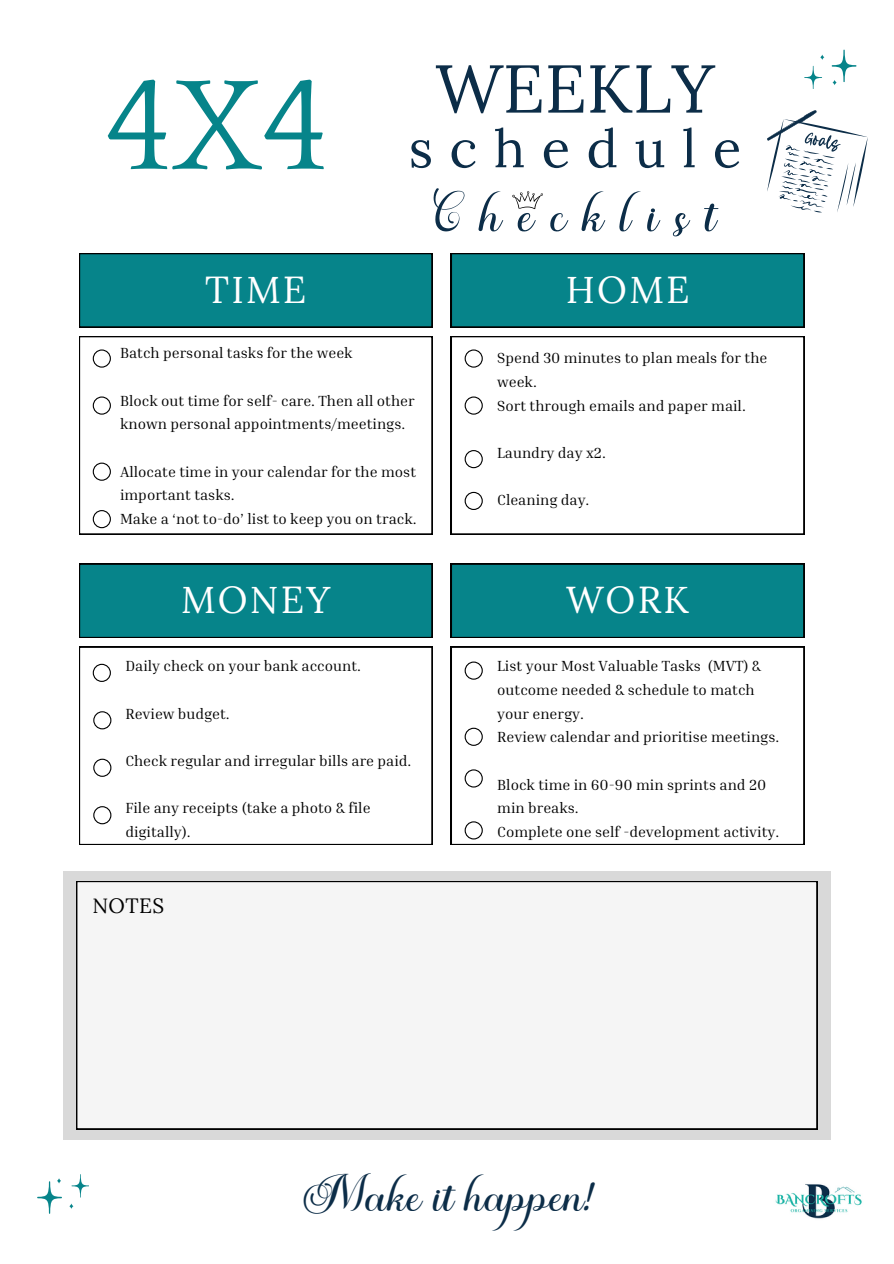
<style>
.page{position:relative;width:894px;height:1264px;background:#fff}
.page>*{position:absolute;margin:0;border:0;box-sizing:border-box;transform-origin:0 0}
.t1{font:133.65px "Quattrocento";color:#06848a}
.t2{font:67.5px "Lora";color:#0c2d48}
.t3{font:52.5px "Autumn Flowers";letter-spacing:.31em;color:#0c2d48}
.t4{font:52.5px "Lora";letter-spacing:.31em;color:#0c2d48}
.t5{font:48px "Autumn Flowers";color:#0c2d48}
.t6{font:37.5px "Lora";letter-spacing:.06em;color:#fff}
.t7{font:20.7px "Lora";letter-spacing:.02em;color:#000}
.t8{font:15px/23.7px "Inria Serif";color:#000}
</style>
<div class="page">
<svg style="left:79px;top:336px;width:353px;height:198px"></svg>
<svg style="left:79px;top:646px;width:353px;height:198px"></svg>
<svg style="left:451px;top:336px;width:353px;height:198px"></svg>
<svg style="left:451px;top:646px;width:353px;height:198px"></svg>
<svg style="left:804px;top:66px;width:17px;height:23px"></svg>
<svg style="left:820px;top:55px;width:4px;height:5px"></svg>
<svg style="left:831px;top:50px;width:24px;height:35px"></svg>
<svg style="left:71px;top:1174px;width:18px;height:23px"></svg>
<svg style="left:69px;top:1203px;width:4px;height:5px"></svg>
<svg style="left:37px;top:1178px;width:25px;height:35px"></svg>
<div style="left:79px;top:253px;width:353px;height:74px;background:#06848a"></div>
<div style="left:79px;top:563px;width:353px;height:75px;background:#06848a"></div>
<div style="left:451px;top:253px;width:353px;height:74px;background:#06848a"></div>
<div style="left:451px;top:563px;width:353px;height:75px;background:#06848a"></div>
<svg style="left:93px;top:349px;width:18px;height:18px"></svg>
<svg style="left:93px;top:663px;width:18px;height:18px"></svg>
<svg style="left:464px;top:349px;width:18px;height:18px"></svg>
<svg style="left:464px;top:661px;width:18px;height:18px"></svg>
<svg style="left:93px;top:396px;width:18px;height:18px"></svg>
<svg style="left:93px;top:711px;width:18px;height:18px"></svg>
<svg style="left:464px;top:396px;width:18px;height:18px"></svg>
<svg style="left:464px;top:450px;width:18px;height:18px"></svg>
<svg style="left:464px;top:727px;width:18px;height:18px"></svg>
<svg style="left:93px;top:462px;width:18px;height:18px"></svg>
<svg style="left:93px;top:758px;width:18px;height:18px"></svg>
<svg style="left:464px;top:492px;width:18px;height:18px"></svg>
<svg style="left:464px;top:769px;width:18px;height:18px"></svg>
<svg style="left:464px;top:821px;width:18px;height:18px"></svg>
<svg style="left:93px;top:510px;width:18px;height:18px"></svg>
<svg style="left:93px;top:806px;width:18px;height:18px"></svg>
<div style="left:63px;top:871px;width:767px;height:268px;background:#d9d9d9"></div>
<div style="left:76px;top:881px;width:741px;height:248px;background:#f5f5f5"></div>
<svg style="left:767px;top:110px;width:100px;height:102px"></svg>
<img style="left:775px;top:1184px;width:87px;height:35px">
<svg style="left:512px;top:191px;width:30px;height:18px"></svg>
<p class="t1" style="left:105px;top:55px;width:226px">4X4</p>
<p class="t6" style="left:205px;top:265px;width:103px">TIME</p>
<p class="t2" style="left:435px;top:45px;width:280px">WEEKLY</p>
<p class="t4" style="left:408px;top:114px;width:334px">schedule</p>
<p class="t3" style="left:433px;top:195px;width:284px">Checklist</p>
<p class="t6" style="left:565px;top:265px;width:125px">HOME</p>
<p class="t8" style="left:120px;top:341px;width:234px">Batch personal tasks for the week</p>
<p class="t8" style="left:120px;top:388px;width:296px">Block out time for self- care. Then all other known personal appointments/meetings.</p>
<p class="t8" style="left:120px;top:459px;width:297px">Allocate time in your calendar for the most important tasks.</p>
<p class="t8" style="left:120px;top:506px;width:298px">Make a ‘not to-do’ list to keep you on track.</p>
<p class="t6" style="left:181px;top:575px;width:150px">MONEY</p>
<p class="t8" style="left:125px;top:654px;width:237px">Daily check on your bank account.</p>
<p class="t8" style="left:125px;top:701px;width:106px">Review budget.</p>
<p class="t8" style="left:125px;top:748px;width:287px">Check regular and irregular bills are paid.</p>
<p class="t8" style="left:125px;top:795px;width:247px">File any receipts (take a photo &amp; file digitally).</p>
<p class="t7" style="left:92px;top:891px;width:73px">NOTES</p>
<p class="t8" style="left:497px;top:346px;width:271px">Spend 30 minutes to plan meals for the week.</p>
<p class="t8" style="left:497px;top:393px;width:250px">Sort through emails and paper mail.</p>
<p class="t8" style="left:497px;top:440px;width:110px">Laundry day x2.</p>
<p class="t8" style="left:497px;top:487px;width:94px">Cleaning day.</p>
<p class="t6" style="left:566px;top:575px;width:124px">WORK</p>
<p class="t8" style="left:497px;top:654px;width:265px">List your Most Valuable Tasks (MVT) &amp; outcome needed &amp; schedule to match your energy.</p>
<p class="t8" style="left:497px;top:724px;width:283px">Review calendar and prioritise meetings.</p>
<p class="t8" style="left:497px;top:772px;width:270px">Block time in 60-90 min sprints and 20 min breaks.</p>
<p class="t8" style="left:497px;top:819px;width:283px">Complete one self -development activity.</p>
<p class="t5" style="left:304px;top:1177px;width:295px">Make it happen!</p>
</div>
